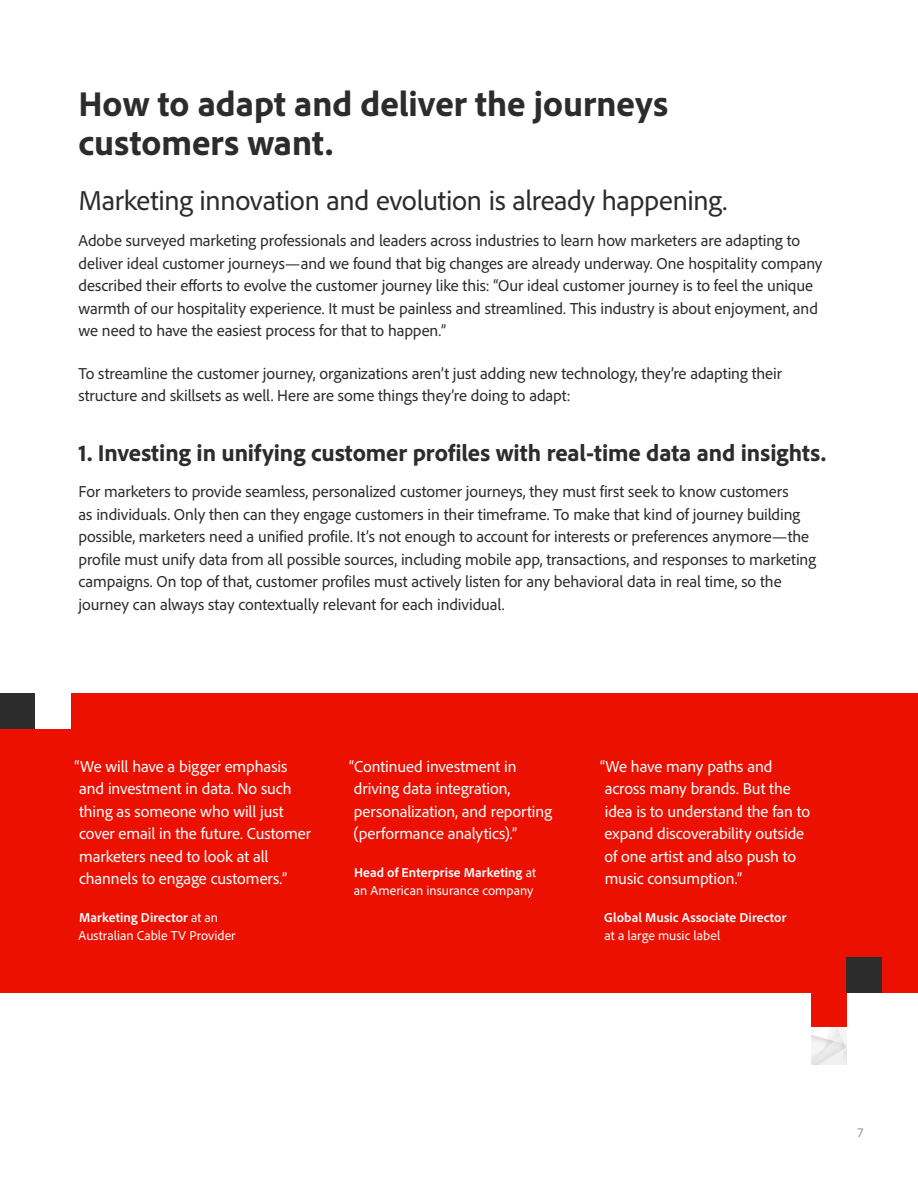
<style>
.page{position:relative;width:918px;height:1188px;background:#fff}
.page>*{position:absolute;margin:0;border:0;box-sizing:border-box;transform-origin:0 0}
.H1{font:800 36px/39px "Adobe Clean";color:#2c2c2c}
.t1{font:28.5px "Adobe Clean";letter-spacing:-.01em;color:#2c2c2c}
.t2{font:800 24px "Adobe Clean";letter-spacing:-.005em;color:#2c2c2c}
.Body{font:16.5px/22.5px "Adobe Clean";letter-spacing:-.005em;color:#2c2c2c}
.Body-2{font:16.5px/22.5px "Adobe Clean";letter-spacing:-.005em;color:#fff}
.Body-3{font:13.5px/18px "Adobe Clean";color:#fff}
.Body-4{font:700 13.5px/18px "Adobe Clean";letter-spacing:.01em;color:#fff}
.t3{font:13.5px "Adobe Clean";color:#949598}
.s1{font-weight:700}
.s2{font-weight:400}
</style>
<div class="page">
<div style="left:0;top:693px;width:918px;height:299px;background:#eb1000"></div>
<div style="left:811px;top:992px;width:35px;height:35px;background:#eb1000"></div>
<div style="left:846px;top:957px;width:36px;height:35px;background:#2c2c2c"></div>
<div style="left:0;top:693px;width:35px;height:35px;background:#2c2c2c"></div>
<div style="left:35px;top:693px;width:35px;height:35px;background:#fff"></div>
<svg style="left:811px;top:1064px;width:36px;height:1px"></svg>
<img style="left:811px;top:1027px;width:36px;height:37px">
<p class="H1" style="left:78px;top:83px;width:591px">How to adapt and deliver the journeys customers want.</p>
<h2 class="t1" style="left:78px;top:182px;width:650px">Marketing innovation and evolution is already happening.</h2>
<p class="Body" style="left:78px;top:229px;width:745px">Adobe surveyed marketing professionals and leaders across industries to learn how marketers are adapting to deliver ideal customer journeys—and we found that big changes are already underway. One hospitality company described their efforts to evolve the customer journey like this: “Our ideal customer journey is to feel the unique warmth of our hospitality experience. It must be painless and streamlined. This industry is about enjoyment, and we need to have the easiest process for that to happen.”</p>
<p class="Body" style="left:78px;top:361px;width:705px">To streamline the customer journey, organizations aren’t just adding new technology, they’re adapting their structure and skillsets as well. Here are some things they’re doing to adapt:</p>
<h3 class="t2" style="left:78px;top:437px;width:749px">1. Investing in unifying customer profiles with real-time data and insights.</h3>
<p class="Body" style="left:78px;top:480px;width:739px">For marketers to provide seamless, personalized customer journeys, they must first seek to know customers<br>as individuals. Only then can they engage customers in their timeframe. To make that kind of journey building possible, marketers need a unified profile. It’s not enough to account for interests or preferences anymore—the profile must unify data from all possible sources, including mobile app, transactions, and responses to marketing campaigns. On top of that, customer profiles must actively listen for any behavioral data in real time, so the journey can always stay contextually relevant for each individual.</p>
<p class="Body-2" style="left:75px;top:754px;width:238px">“We will have a bigger emphasis and investment in data. No such thing as someone who will just cover email in the future. Customer marketers need to look at all channels to engage customers.”</p>
<p class="Body-3" style="left:79px;top:908px;width:159px"><span class="s1">Marketing Director</span> at an<br>Australian Cable TV Provider</p>
<p class="Body-2" style="left:349px;top:754px;width:204px">“Continued investment in driving data integration, personalization, and reporting (performance analytics).”</p>
<p class="Body-3" style="left:354px;top:863px;width:184px"><span class="s1">Head of Enterprise Marketing</span> at an American insurance company</p>
<p class="Body-2" style="left:600px;top:754px;width:212px">“We have many paths and across many brands. But the idea is to understand the fan to expand discoverability outside of one artist and also push to music consumption.”</p>
<p class="Body-4" style="left:604px;top:908px;width:184px">Global Music Associate Director <span class="s2">at a large music label</span></p>
<p class="t3" style="left:857px;top:1124px;width:7px">7</p>
</div>
